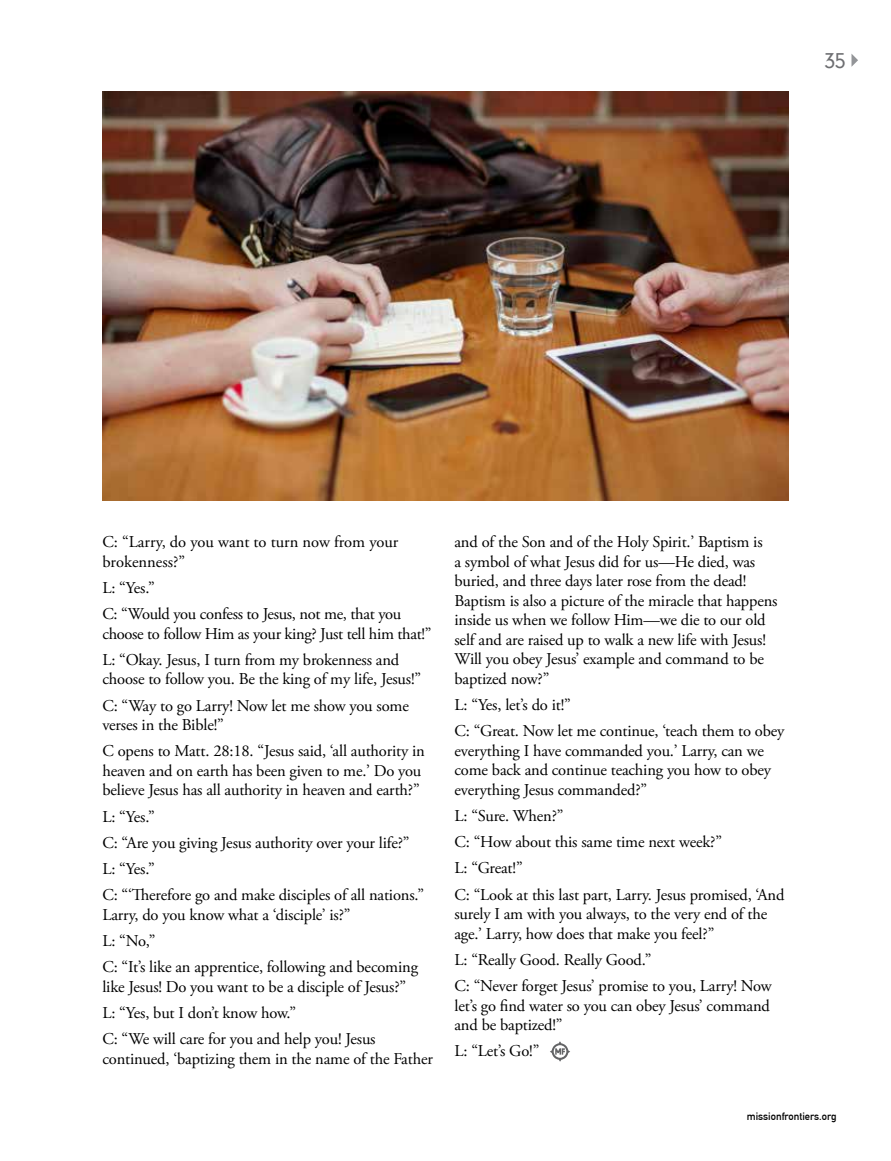
<style>
.page{position:relative;width:891px;height:1161px;background:#fff}
.page>*{position:absolute;margin:0;border:0;box-sizing:border-box;transform-origin:0 0}
.t1{font:300 20.25px "DIN Neuzeit Grotesk Std";color:#6d6e71}
.t2{font:16.5px/26.2px "Adobe Garamond Pro";letter-spacing:-.01em;color:#000}
.t3{font:10.5px "DIN Mittelschrift Std";color:#000}
</style>
<div class="page">
<svg style="left:852px;top:54px;width:6px;height:12px"></svg>
<img style="left:102px;top:92px;width:687px;height:409px">
<svg style="left:550px;top:1041px;width:20px;height:21px"></svg>
<p class="t1" style="left:825px;top:49px;width:23px">35</p>
<p class="t2" style="left:102px;top:533px;width:298px;line-height:19.5px">C: “Larry, do you want to turn now from your brokenness?”</p>
<p class="t2" style="left:102px;top:575px;width:300px">L: “Yes.”<br>C: “Would you confess to Jesus, not me, that you</p>
<p class="t2" style="left:102px;top:621px;width:330px">choose to follow Him as your king? Just tell him that!”<br>L: “Okay. Jesus, I turn from my brokenness and</p>
<p class="t2" style="left:102px;top:667px;width:320px">choose to follow you. Be the king of my life, Jesus!”<br>C: “Way to go Larry! Now let me show you some</p>
<p class="t2" style="left:102px;top:712px;width:324px">verses in the Bible!”<br>C opens to Matt. 28:18. “Jesus said, ‘all authority in</p>
<p class="t2" style="left:102px;top:761px;width:321px;line-height:19.5px">heaven and on earth has been given to me.’ Do you believe Jesus has all authority in heaven and earth?”</p>
<p class="t2" style="left:102px;top:804px;width:323px">L: “Yes.”<br>C: “Are you giving Jesus authority over your life?”<br>L: “Yes.”<br>C: “‘Therefore go and make disciples of all nations.”</p>
<p class="t2" style="left:102px;top:902px;width:317px">Larry, do you know what a ‘disciple’ is?”<br>L: “No,”<br>C: “It’s like an apprentice, following and becoming</p>
<p class="t2" style="left:102px;top:974px;width:305px">like Jesus! Do you want to be a disciple of Jesus?”<br>L: “Yes, but I don’t know how.”<br>C: “We will care for you and help you! Jesus</p>
<p class="t2" style="left:102px;top:1046px;width:332px">continued, ‘baptizing them in the name of the Father</p>
<p class="t2" style="left:454px;top:533px;width:325px;line-height:19.5px">and of the Son and of the Holy Spirit.’ Baptism is<br>a symbol of what Jesus did for us—He died, was buried, and three days later rose from the dead!<br>Baptism is also a picture of the miracle that happens inside us when we follow Him—we die to our old self and are raised up to walk a new life with Jesus!<br>Will you obey Jesus’ example and command to be baptized now?”</p>
<p class="t2" style="left:454px;top:692px;width:331px">L: “Yes, let’s do it!”<br>C: “Great. Now let me continue, ‘teach them to obey</p>
<p class="t2" style="left:454px;top:741px;width:318px;line-height:19.5px">everything I have commanded you.’ Larry, can we come back and continue teaching you how to obey everything Jesus commanded?”</p>
<p class="t2" style="left:454px;top:803px;width:332px">L: “Sure. When?”<br>C: “How about this same time next week?”<br>L: “Great!”<br>C: “Look at this last part, Larry. Jesus promised, ‘And</p>
<p class="t2" style="left:454px;top:905px;width:314px;line-height:19.5px">surely I am with you always, to the very end of the age.’ Larry, how does that make you feel?”</p>
<p class="t2" style="left:454px;top:947px;width:319px">L: “Really Good. Really Good.”<br>C: “Never forget Jesus’ promise to you, Larry! Now</p>
<p class="t2" style="left:454px;top:996px;width:317px;line-height:19.5px">let’s go find water so you can obey Jesus’ command and be baptized!”</p>
<p class="t2" style="left:454px;top:1039px;width:86px">L: “Let’s Go!”</p>
<p class="t3" style="left:747px;top:1110px;width:91px">missionfrontiers.org</p>
</div>
